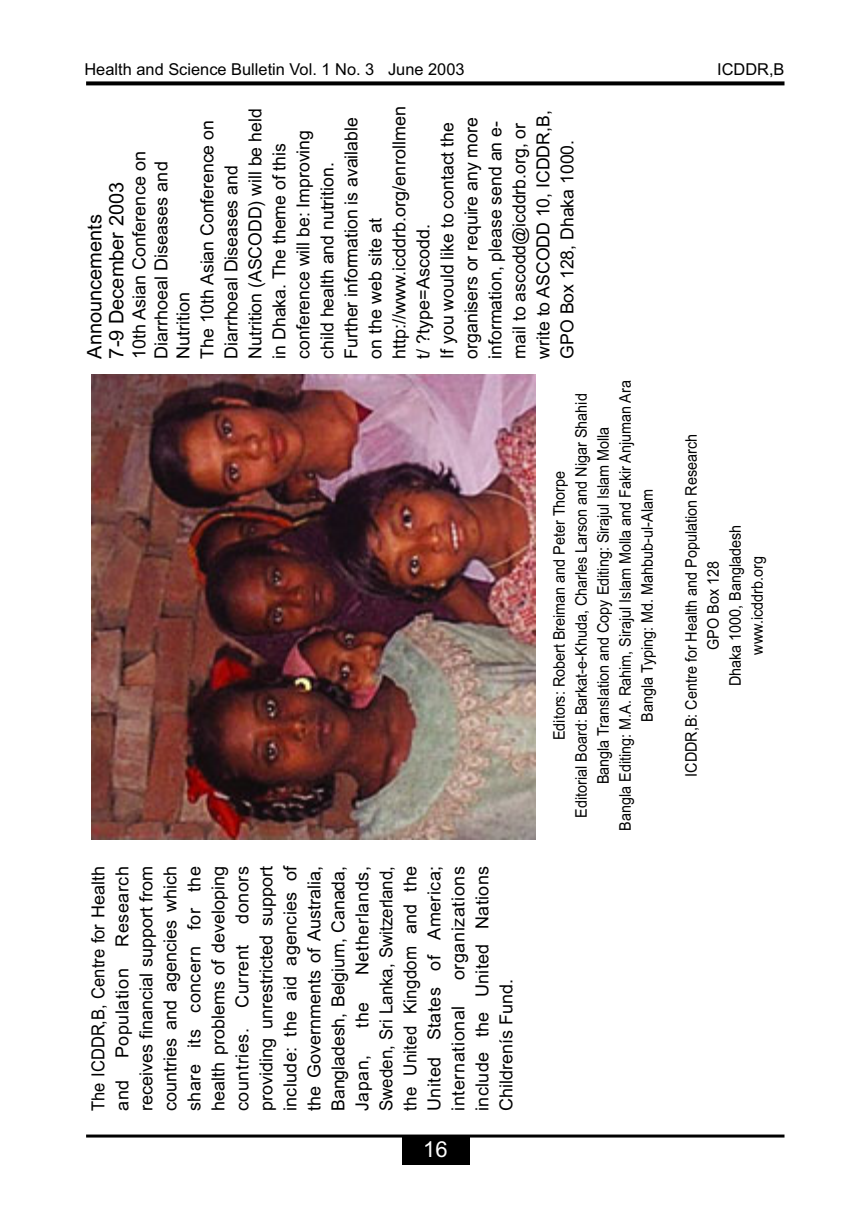
<style>
.page{position:relative;width:864px;height:1224px;background:#fff}
.page>*{position:absolute;margin:0;border:0;box-sizing:border-box;transform-origin:0 0}
.t1{font:22px "Arial";color:#fff}
.t2{font:20px/22px "Arial";color:#000}
.t3{font:18px/24px "Arial";color:#000}
.t4{font:18px/24px "Arial";color:#000;text-align:justify;scale:.92 1}
.t5{font:16.4px "Arial";color:#000}
.t6{font:16px/22px "Arial";color:#000;text-align:center;scale:.9 1}
</style>
<div class="page">
<hr style="left:86px;top:1135px;width:699px;height:3px;background:#000">
<svg style="left:86px;top:81px;width:699px;height:4px;fill:#000"></svg>
<div style="left:402px;top:1136px;width:68px;height:29px;background:#000"></div>
<img style="left:92px;top:375px;width:443px;height:465px">
<p class="t5" style="left:84px;top:63px;width:382px">Health and Science Bulletin Vol. 1 No. 3 June 2003</p>
<p class="t5" style="left:717px;top:63px;width:69px">ICDDR,B</p>
<p class="t2" style="left:85px;top:359px;width:178px;rotate:-90deg">Announcements<br>7-9 December 2003</p>
<p class="t3" style="left:130px;top:359px;width:209px;line-height:22px;rotate:-90deg">10th Asian Conference on<br>Diarrhoeal Diseases and<br>Nutrition</p>
<p class="t3" style="left:197px;top:359px;width:254px;rotate:-90deg">The 10th Asian Conference on<br>Diarrhoeal Diseases and<br>Nutrition (ASCODD) will be held in Dhaka. The theme of this conference will be: Improving child health and nutrition.<br>Further information is available on the web site at http://www.icddrb.org/enrollmen t/ ?type=Ascodd.<br>If you would like to contact the organisers or require any more information, please send an e&shy;mail to ascodd@icddrb.org, or write to ASCODD 10, ICDDR,B,<br>GPO Box 128, Dhaka 1000.</p>
<p class="t6" style="left:550px;top:831px;width:502px;rotate:-90deg">Editors: Robert Breiman and Peter Thorpe<br>Editorial Board: Barkat-e-Khuda, Charles Larson and Nigar Shahid Bangla Translation and Copy Editing: Sirajul Islam Molla<br>Bangla Editing: M.A. Rahim, Sirajul Islam Molla and Fakir Anjuman Ara Bangla Typing: Md. Mahbub-ul-Alam</p>
<p class="t4" style="left:88px;top:1111px;width:268px;rotate:-90deg">The ICDDR,B, Centre for Health and Population Research receives financial support from countries and agencies which share its concern for the health problems of developing countries. Current donors providing unrestricted support include: the aid agencies of the Governments of Australia, Bangladesh, Belgium, Canada, Japan,</p>
<p class="t3" style="left:448px;top:1111px;width:246px;text-align:justify;text-indent:131px;rotate:-90deg">organizations include the United Nations Childrenís Fund.</p>
<p class="t3" style="left:352px;top:1111px;width:246px;text-align:justify;text-indent:136px;rotate:-90deg">Netherlands, Sweden, Sri Lanka, Switzerland, the United Kingdom and the United States of America; international</p>
<p class="t3" style="left:352px;top:1028px;width:27px;rotate:-90deg">the</p>
<p class="t1" style="left:423px;top:1141px;width:26px">16</p>
<p class="t6" style="left:682px;top:777px;width:382px;rotate:-90deg">ICDDR,B: Centre for Health and Population Research<br>GPO Box 128<br>Dhaka 1000, Bangladesh<br>www.icddrb.org</p>
</div>
